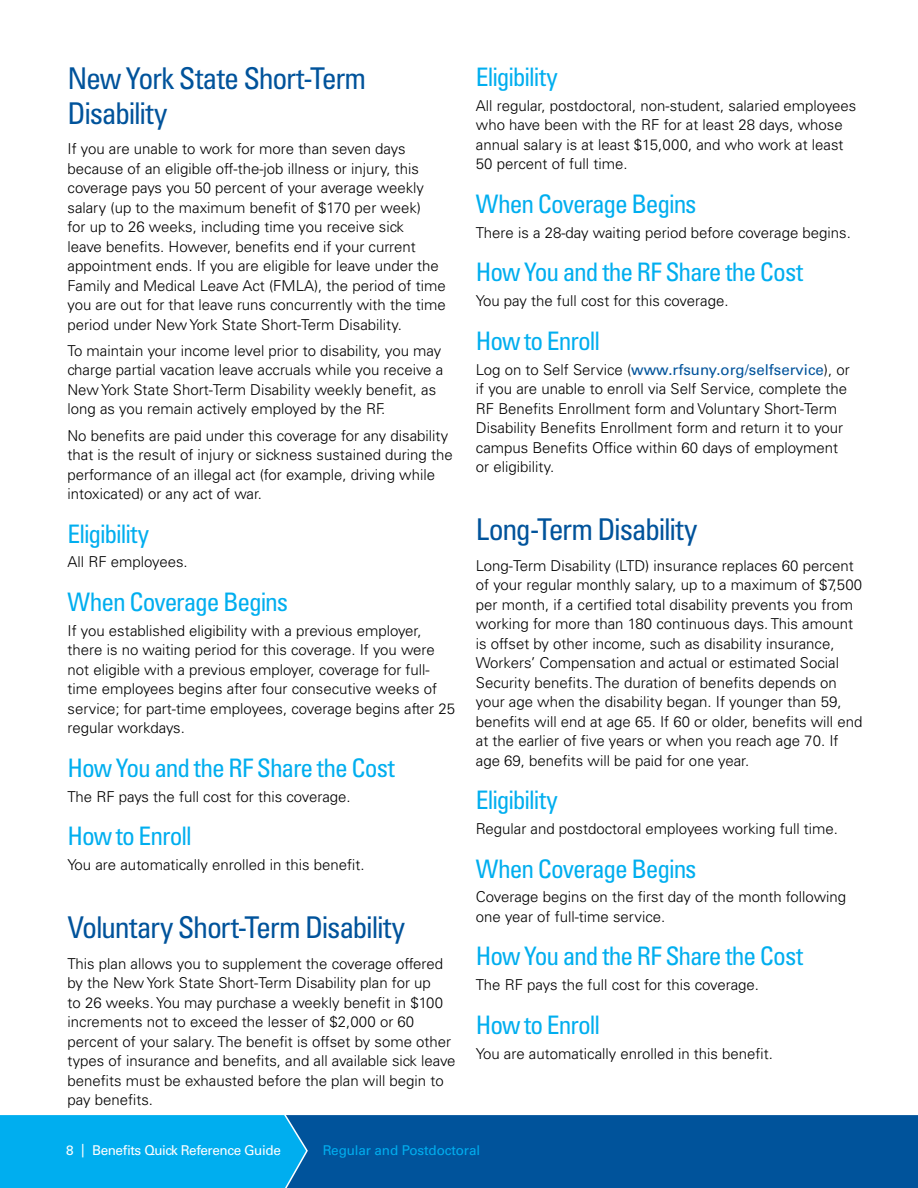
<style>
.page{position:relative;width:918px;height:1188px;background:#fff}
.page>*{position:absolute;margin:0;border:0;box-sizing:border-box;transform-origin:0 0}
.t1{font:condensed 30px/34.5px "Univers LT Std";letter-spacing:-.045em;color:#00539b}
.t2{font:condensed 25.5px "Univers LT Std";letter-spacing:-.04em;color:#00aeef}
.t3{font:300 15px/19.5px "Univers LT Std";color:#000}
.t4{font:13.5px "Univers LT Std";letter-spacing:-.03em;color:#fff}
.t5{font:13.5px "Univers LT Std";letter-spacing:-.01em;color:#00aeef}
.s1{font-weight:400;color:#00539b}
</style>
<div class="page">
<div style="left:309px;top:1115px;width:609px;height:73px;background:#00539b"></div>
<div style="left:0;top:1115px;width:309px;height:73px;background:#00aeef"></div>
<h1 class="t1" style="left:68px;top:61px;width:300px">New York State Short-Term<br>Disability</h1>
<p class="t3" style="left:68px;top:139px;width:380px">If you are unable to work for more than seven days because of an eligible off-the-job illness or injury, this coverage pays you 50 percent of your average weekly salary (up to the maximum benefit of $170 per week)<br>for up to 26 weeks, including time you receive sick<br>leave benefits. However, benefits end if your current appointment ends. If you are eligible for leave under the Family and Medical Leave Act (FMLA), the period of time you are out for that leave runs concurrently with the time period under New York State Short-Term Disability.</p>
<p class="t3" style="left:68px;top:341px;width:377px">To maintain your income level prior to disability, you may charge partial vacation leave accruals while you receive a New York State Short-Term Disability weekly benefit, as long as you remain actively employed by the RF.</p>
<p class="t3" style="left:68px;top:425px;width:387px">No benefits are paid under this coverage for any disability that is the result of injury or sickness sustained during the performance of an illegal act (for example, driving while intoxicated) or any act of war.</p>
<h2 class="t2" style="left:68px;top:517px;width:83px">Eligibility</h2>
<p class="t3" style="left:68px;top:552px;width:122px">All RF employees.</p>
<h2 class="t2" style="left:68px;top:586px;width:222px">When Coverage Begins</h2>
<p class="t3" style="left:68px;top:621px;width:389px">If you established eligibility with a previous employer, there is no waiting period for this coverage. If you were not eligible with a previous employer, coverage for full&shy;time employees begins after four consecutive weeks of service; for part-time employees, coverage begins after 25 regular workdays.</p>
<h2 class="t2" style="left:68px;top:752px;width:329px">How You and the RF Share the Cost</h2>
<p class="t3" style="left:68px;top:787px;width:285px">The RF pays the full cost for this coverage.</p>
<h2 class="t2" style="left:68px;top:820px;width:126px">How to Enroll</h2>
<p class="t3" style="left:68px;top:855px;width:299px">You are automatically enrolled in this benefit.</p>
<h1 class="t1" style="left:68px;top:910px;width:339px">Voluntary Short-Term Disability</h1>
<p class="t3" style="left:68px;top:954px;width:390px">This plan allows you to supplement the coverage offered by the New York State Short-Term Disability plan for up<br>to 26 weeks. You may purchase a weekly benefit in $100 increments not to exceed the lesser of $2,000 or 60 percent of your salary. The benefit is offset by some other types of insurance and benefits, and all available sick leave benefits must be exhausted before the plan will begin to pay benefits.</p>
<h2 class="t2" style="left:476px;top:61px;width:83px">Eligibility</h2>
<p class="t3" style="left:476px;top:96px;width:382px">All regular, postdoctoral, non-student, salaried employees who have been with the RF for at least 28 days, whose annual salary is at least $15,000, and who work at least 50 percent of full time.</p>
<h2 class="t2" style="left:476px;top:188px;width:222px">When Coverage Begins</h2>
<p class="t3" style="left:476px;top:223px;width:377px">There is a 28-day waiting period before coverage begins.</p>
<h2 class="t2" style="left:476px;top:256px;width:329px">How You and the RF Share the Cost</h2>
<p class="t3" style="left:476px;top:291px;width:254px">You pay the full cost for this coverage.</p>
<h2 class="t2" style="left:476px;top:324px;width:126px">How to Enroll</h2>
<p class="t3" style="left:476px;top:360px;width:375px">Log on to Self Service (<span class="s1">www.rfsuny.org/selfservice</span>), or if you are unable to enroll via Self Service, complete the RF Benefits Enrollment form and Voluntary Short-Term Disability Benefits Enrollment form and return it to your campus Benefits Office within 60 days of employment or eligibility.</p>
<h1 class="t1" style="left:476px;top:512px;width:223px">Long-Term Disability</h1>
<p class="t3" style="left:476px;top:556px;width:388px">Long-Term Disability (LTD) insurance replaces 60 percent of your regular monthly salary, up to a maximum of $7,500 per month, if a certified total disability prevents you from working for more than 180 continuous days. This amount is offset by other income, such as disability insurance, Workers’ Compensation and actual or estimated Social Security benefits. The duration of benefits depends on your age when the disability began. If younger than 59, benefits will end at age 65. If 60 or older, benefits will end at the earlier of five years or when you reach age 70. If age 69, benefits will be paid for one year.</p>
<h2 class="t2" style="left:476px;top:784px;width:83px">Eligibility</h2>
<p class="t3" style="left:476px;top:819px;width:364px">Regular and postdoctoral employees working full time.</p>
<h2 class="t2" style="left:476px;top:852px;width:222px">When Coverage Begins</h2>
<p class="t3" style="left:476px;top:887px;width:372px">Coverage begins on the first day of the month following one year of full-time service.</p>
<h2 class="t2" style="left:476px;top:940px;width:329px">How You and the RF Share the Cost</h2>
<p class="t3" style="left:476px;top:975px;width:285px">The RF pays the full cost for this coverage.</p>
<h2 class="t2" style="left:476px;top:1009px;width:126px">How to Enroll</h2>
<p class="t3" style="left:476px;top:1044px;width:299px">You are automatically enrolled in this benefit.</p>
<p class="t4" style="left:66px;top:1142px;width:216px">8 | Benefits Quick Reference Guide</p>
<p class="t5" style="left:323px;top:1142px;width:159px">Regular and Postdoctoral</p>
</div>
